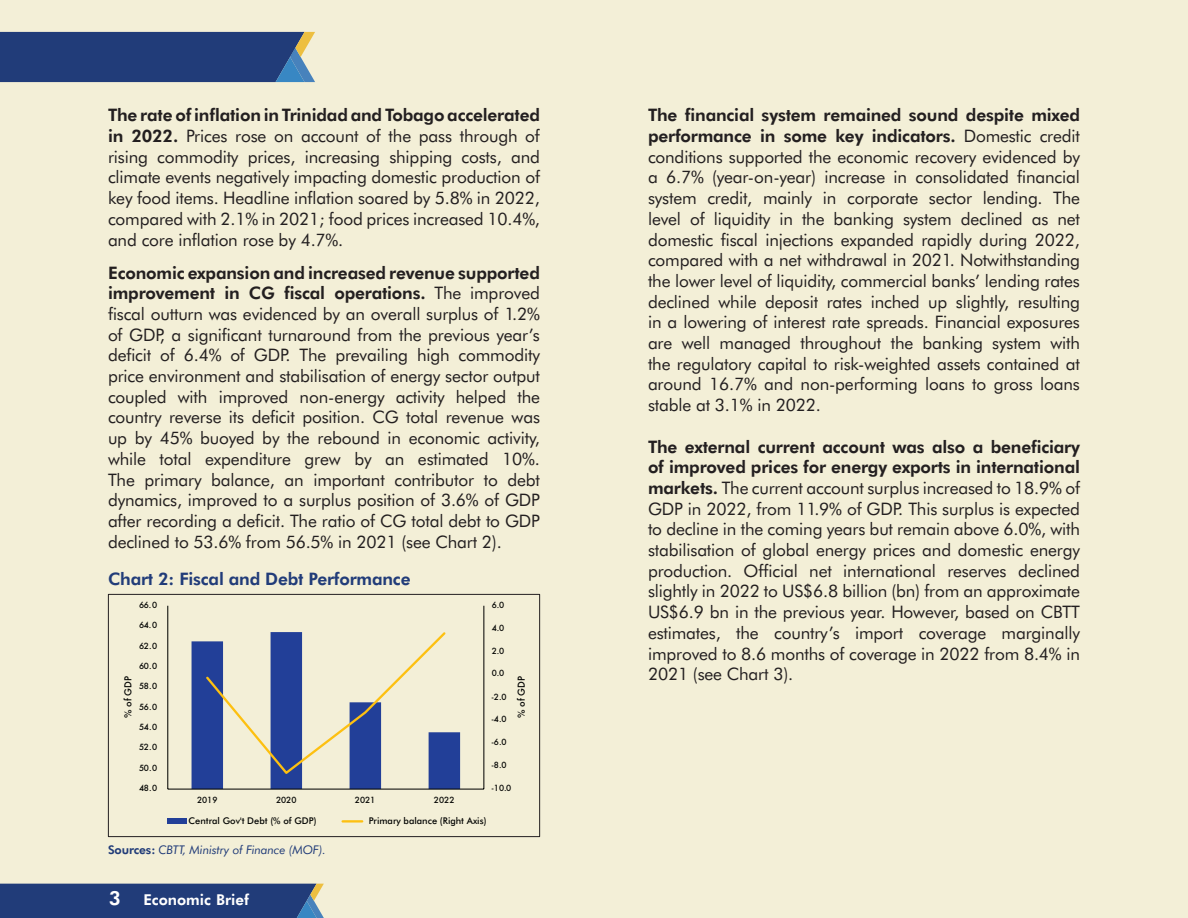
<style>
.page{position:relative;width:1188px;height:918px;background:#f3efd7}
.page>*{position:absolute;margin:0;border:0;box-sizing:border-box;transform-origin:0 0}
.t1{font:17.25px/20.7px "Futura BT";letter-spacing:-.01em;color:#231f20;text-align:justify}
.t2{font:700 17.25px "Futura BT";letter-spacing:-.01em;color:#213c79}
.t3{font:700 15px "Futura BT";color:#fff}
.t4{font:italic 12px "Futura BT";letter-spacing:-.01em;color:#213c79}
.t5{font:500 9.3px "Futura BT";color:#040503}
.t6{font:500 9.3px "Futura";color:#040503}
.t7{font:500 8.25px "Futura";color:#040503}
.s1{font-weight:700}
.s2{font-weight:700;font-style:normal}
.s3{font-size:19.5px}
</style>
<div class="page">
<div style="left:0;top:884px;width:324px;height:34px;background:#213c79"></div>
<svg style="left:0;top:32px;width:315px;height:50px;background:#29447d"></svg>
<hr style="left:483px;top:606px;width:1px;height:183px;background:#040503">
<hr style="left:167px;top:606px;width:1px;height:183px;background:#040503">
<hr style="left:168px;top:789px;width:316px;height:1px;background:#040503">
<svg style="left:192px;top:632px;width:268px;height:157px"></svg>
<div style="left:167px;top:819px;width:19px;height:5px;background:#223f98"></div>
<hr style="left:343px;top:820px;width:19px;height:3px;background:#fdc011">
<div style="left:108px;top:594px;width:432px;height:243px;border:1px solid #231f20"></div>
<p class="t1" style="left:108px;top:104px;width:434px"><span class="s1">The rate of inflation in Trinidad and Tobago accelerated in 2022.</span> Prices rose on account of the pass through of rising commodity prices, increasing shipping costs, and climate events negatively impacting domestic production of key food items. Headline inflation soared by 5.8% in 2022, compared with 2.1% in 2021; food prices increased 10.4%, and core inflation rose by 4.7%.</p>
<p class="t1" style="left:108px;top:261px;width:434px"><span class="s1">Economic expansion and increased revenue supported improvement in CG fiscal operations.</span> The improved fiscal outturn was evidenced by an overall surplus of 1.2% of GDP, a significant turnaround from the previous year’s deficit of 6.4% of GDP. The prevailing high commodity price environment and stabilisation of energy sector output coupled with improved non-energy activity helped the country reverse its deficit position. CG total revenue was up by 45% buoyed by the rebound in economic activity, while total expenditure grew by an estimated 10%.<br>The primary balance, an important contributor to debt dynamics, improved to a surplus position of 3.6% of GDP after recording a deficit. The ratio of CG total debt to GDP declined to 53.6% from 56.5% in 2021 (see Chart 2).</p>
<p class="t2" style="left:108px;top:567px;width:304px">Chart 2: Fiscal and Debt Performance</p>
<p class="t7" style="left:139px;top:599px;width:20px">66.0</p>
<p class="t7" style="left:492px;top:599px;width:14px">6.0</p>
<p class="t7" style="left:139px;top:620px;width:20px">64.0</p>
<p class="t7" style="left:492px;top:622px;width:14px">4.0</p>
<p class="t7" style="left:139px;top:640px;width:20px">62.0</p>
<p class="t7" style="left:492px;top:645px;width:14px">2.0</p>
<p class="t7" style="left:139px;top:661px;width:20px">60.0</p>
<p class="t7" style="left:492px;top:668px;width:14px">0.0</p>
<p class="t6" style="left:122px;top:718px;width:44px;rotate:-90deg">% of GDP</p>
<p class="t6" style="left:515px;top:718px;width:44px;rotate:-90deg">% of GDP</p>
<p class="t7" style="left:139px;top:681px;width:20px">58.0</p>
<p class="t7" style="left:492px;top:691px;width:16px">-2.0</p>
<p class="t7" style="left:139px;top:701px;width:20px">56.0</p>
<p class="t7" style="left:492px;top:714px;width:16px">-4.0</p>
<p class="t7" style="left:139px;top:721px;width:20px">54.0</p>
<p class="t7" style="left:139px;top:742px;width:20px">52.0</p>
<p class="t7" style="left:492px;top:736px;width:16px">-6.0</p>
<p class="t7" style="left:139px;top:762px;width:20px">50.0</p>
<p class="t7" style="left:492px;top:760px;width:16px">-8.0</p>
<p class="t7" style="left:139px;top:782px;width:20px">48.0</p>
<p class="t7" style="left:492px;top:782px;width:21px">-10.0</p>
<p class="t7" style="left:197px;top:794px;width:22px">2019</p>
<p class="t7" style="left:276px;top:794px;width:22px">2020</p>
<p class="t7" style="left:355px;top:794px;width:22px">2021</p>
<p class="t7" style="left:434px;top:794px;width:22px">2022</p>
<p class="t5" style="left:189px;top:814px;width:129px">Central Gov't Debt (% of GDP)</p>
<p class="t5" style="left:369px;top:814px;width:119px">Primary balance (Right Axis)</p>
<p class="t4" style="left:108px;top:841px;width:219px"><span class="s2">Sources:</span> CBTT, Ministry of Finance (MOF).</p>
<p class="t3" style="left:109px;top:889px;width:142px"><span class="s3">3</span> Economic Brief</p>
<p class="t1" style="left:648px;top:104px;width:434px"><span class="s1">The financial system remained sound despite mixed performance in some key indicators.</span> Domestic credit conditions supported the economic recovery evidenced by a 6.7% (year-on-year) increase in consolidated financial system credit, mainly in corporate sector lending. The level of liquidity in the banking system declined as net domestic fiscal injections expanded rapidly during 2022, compared with a net withdrawal in 2021. Notwithstanding the lower level of liquidity, commercial banks’ lending rates declined while deposit rates inched up slightly, resulting in a lowering of interest rate spreads. Financial exposures are well managed throughout the banking system with the regulatory capital to risk-weighted assets contained at around 16.7% and non-performing loans to gross loans stable at 3.1% in 2022.</p>
<p class="t1" style="left:648px;top:435px;width:434px"><span class="s1">The external current account was also a beneficiary of improved prices for energy exports in international markets.</span> The current account surplus increased to 18.9% of GDP in 2022, from 11.9% of GDP. This surplus is expected to decline in the coming years but remain above 6.0%, with stabilisation of global energy prices and domestic energy production. Official net international reserves declined slightly in 2022 to US$6.8 billion (bn) from an approximate US$6.9 bn in the previous year. However, based on CBTT estimates, the country’s import coverage marginally improved to 8.6 months of coverage in 2022 from 8.4% in 2021 (see Chart 3).</p>
</div>
